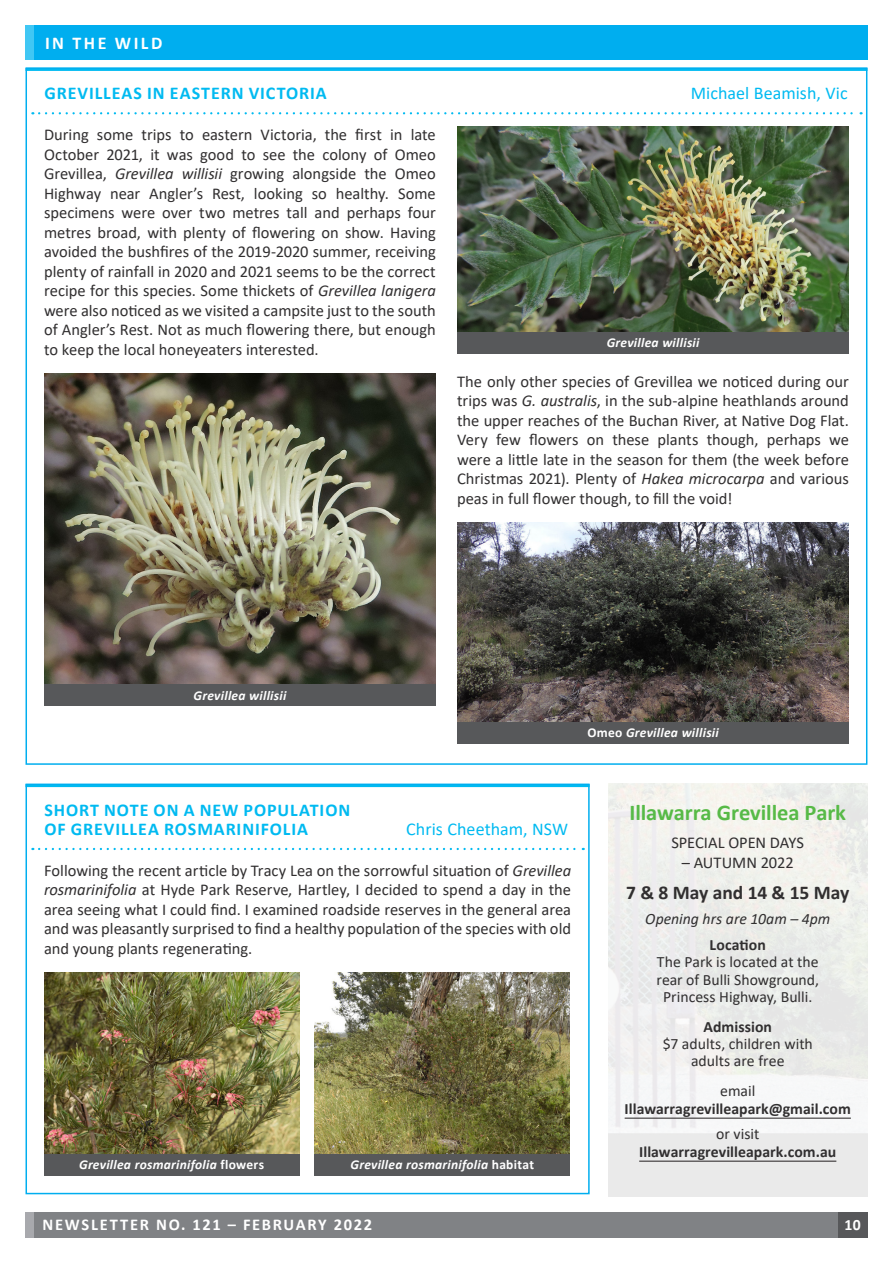
<style>
.page{position:relative;width:893px;height:1263px;background:#fff}
.page>*{position:absolute;margin:0;border:0;box-sizing:border-box;transform-origin:0 0}
.Article_body{font:700 22.5px "Calibri";letter-spacing:-.005em;color:#57ba47}
.Article_body-2{font:700 19.5px "Calibri";letter-spacing:-.005em;color:#312f30}
.Article_headiing-blu{font:700 18px/19.5px "Calibri";letter-spacing:.05em;color:#00baf1}
.Article_headiing-blu-2{font:18px "Calibri";letter-spacing:.005em;color:#00baf1}
.SECTION_HEADING{font:700 18px "Calibri";letter-spacing:.14em;color:#fff}
.Article_body-3{font:16.5px/19.5px "Calibri";letter-spacing:-.005em;color:#312f30;text-align:justify}
.t1{font:700 16.5px "Calibri";letter-spacing:.1em;color:#fff}
.Article_body-4{font:15.75px/17.2px "Calibri";color:#312f30;text-align:center}
.Article_body-5{font:700 15.75px/17.2px "Calibri";letter-spacing:.005em;color:#312f30;text-align:center}
.Article_body-6{font:italic 15.75px "Calibri";color:#312f30}
.t2{font:700 15.75px "Calibri";color:#fff}
.Photo_caption{font:italic 700 13.5px "Calibri";letter-spacing:.02em;color:#fff}
.s1{font-style:italic}
.s2{font-style:normal}
.s3{font-weight:400}
</style>
<div class="page">
<div style="left:34px;top:1212px;width:808px;height:25px;background:#808285"></div>
<div style="left:26px;top:1212px;width:8px;height:25px;background:#a8a9ad"></div>
<div style="left:838px;top:1212px;width:29px;height:25px;background:#57585a"></div>
<div style="left:26px;top:26px;width:8px;height:34px;background:#40c7f4"></div>
<div style="left:34px;top:26px;width:833px;height:34px;background:#00aeef"></div>
<hr style="left:26px;top:68px;width:841px;height:3px;background:#00baf1">
<svg style="left:39px;top:112px;width:823px;height:2px"></svg>
<img style="left:44px;top:373px;width:392px;height:312px">
<div style="left:44px;top:685px;width:392px;height:21px;background:#57585a"></div>
<img style="left:457px;top:127px;width:392px;height:205px">
<div style="left:457px;top:332px;width:392px;height:22px;background:#57585a"></div>
<img style="left:457px;top:522px;width:392px;height:200px">
<div style="left:457px;top:722px;width:392px;height:22px;background:#57585a"></div>
<svg style="left:608px;top:783px;width:260px;height:414px;fill:#edeeeb"></svg>
<hr style="left:625px;top:1118px;width:226px;height:1px;background:#231f20">
<hr style="left:639px;top:1161px;width:197px;height:1px;background:#231f20">
<hr style="left:26px;top:784px;width:564px;height:3px;background:#00baf1">
<svg style="left:39px;top:848px;width:545px;height:2px"></svg>
<div style="left:26px;top:783px;width:564px;height:411px;border:2px solid #00aeef"></div>
<img style="left:44px;top:972px;width:255px;height:182px">
<div style="left:44px;top:1154px;width:255px;height:22px;background:#57585a"></div>
<img style="left:315px;top:972px;width:255px;height:182px">
<div style="left:315px;top:1154px;width:255px;height:22px;background:#57585a"></div>
<p class="SECTION_HEADING" style="left:45px;top:31px;width:119px">IN THE WILD</p>
<p class="Article_headiing-blu" style="left:44px;top:83px;width:284px">GREVILLEAS IN EASTERN VICTORIA</p>
<p class="Article_headiing-blu-2" style="left:691px;top:81px;width:158px">Michael Beamish, Vic</p>
<p class="Article_body-3" style="left:44px;top:125px;width:393px">During some trips to eastern Victoria, the first in late October 2021, it was good to see the colony of Omeo Grevillea, <span class="s1">Grevillea willisii</span> growing alongside the Omeo Highway near Angler’s Rest, looking so healthy. Some specimens were over two metres tall and perhaps four metres broad, with plenty of flowering on show. Having avoided the bushfires of the 2019-2020 summer, receiving plenty of rainfall in 2020 and 2021 seems to be the correct recipe for this species. Some thickets of <span class="s1">Grevillea lanigera </span>were also noticed as we visited a campsite just to the south of Angler’s Rest. Not as much flowering there, but enough to keep the local honeyeaters interested.</p>
<p class="Photo_caption" style="left:607px;top:333px;width:94px">Grevillea willisii</p>
<p class="Article_body-3" style="left:457px;top:371px;width:393px">The only other species of Grevillea we noticed during our trips was <span class="s1">G. australis</span>, in the sub-alpine heathlands around the upper reaches of the Buchan River, at Native Dog Flat.<br>Very few flowers on these plants though, perhaps we were a little late in the season for them (the week before Christmas 2021). Plenty of <span class="s1">Hakea microcarpa</span> and various peas in full flower though, to fill the void!</p>
<p class="Photo_caption" style="left:194px;top:685px;width:94px">Grevillea willisii</p>
<p class="Photo_caption" style="left:587px;top:723px;width:133px"><span class="s2">Omeo</span> Grevillea willisii</p>
<p class="Article_headiing-blu" style="left:44px;top:800px;width:307px">SHORT NOTE ON A NEW POPULATION<br>OF GREVILLEA ROSMARINIFOLIA</p>
<p class="Article_headiing-blu-2" style="left:406px;top:817px;width:164px">Chris Cheetham, NSW</p>
<p class="Article_body-3" style="left:44px;top:860px;width:529px">Following the recent article by Tracy Lea on the sorrowful situation of <span class="s1">Grevillea rosmarinifolia</span> at Hyde Park Reserve, Hartley, I decided to spend a day in the area seeing what I could find. I examined roadside reserves in the general area and was pleasantly surprised to find a healthy population of the species with old and young plants regenerating.</p>
<p class="Photo_caption" style="left:79px;top:1155px;width:186px">Grevillea rosmarinifolia <span class="s2">flowers</span></p>
<p class="Photo_caption" style="left:350px;top:1155px;width:185px">Grevillea rosmarinifolia <span class="s2">habitat</span></p>
<p class="Article_body" style="left:629px;top:797px;width:218px">Illawarra Grevillea Park</p>
<p class="Article_body-3" style="left:671px;top:833px;width:134px">SPECIAL OPEN DAYS</p>
<p class="Article_body-3" style="left:682px;top:852px;width:113px">– AUTUMN 2022</p>
<p class="Article_body-2" style="left:626px;top:878px;width:225px">7 &amp; 8 May and 14 &amp; 15 May</p>
<p class="Article_body-6" style="left:645px;top:908px;width:187px">Opening hrs are 10am – 4pm</p>
<p class="Article_body-5" style="left:710px;top:936px;width:58px">Location</p>
<p class="Article_body-4" style="left:656px;top:953px;width:164px">The Park is located at the rear of Bulli Showground,<br>Princess Highway, Bulli.</p>
<p class="Article_body-5" style="left:703px;top:1018px;width:70px">Admission</p>
<p class="Article_body-4" style="left:663px;top:1035px;width:152px">$7 adults, children with adults are free</p>
<p class="Article_body-5" style="left:625px;top:1082px;width:228px"><span class="s3">email<br></span>Illawarragrevilleapark@gmail.com</p>
<p class="Article_body-5" style="left:639px;top:1125px;width:199px"><span class="s3">or visit<br></span>Illawarragrevilleapark.com.au</p>
<p class="t1" style="left:43px;top:1212px;width:331px">NEWSLETTER NO. 121 – FEBRUARY 2022</p>
<p class="t2" style="left:844px;top:1214px;width:18px">10</p>
</div>
